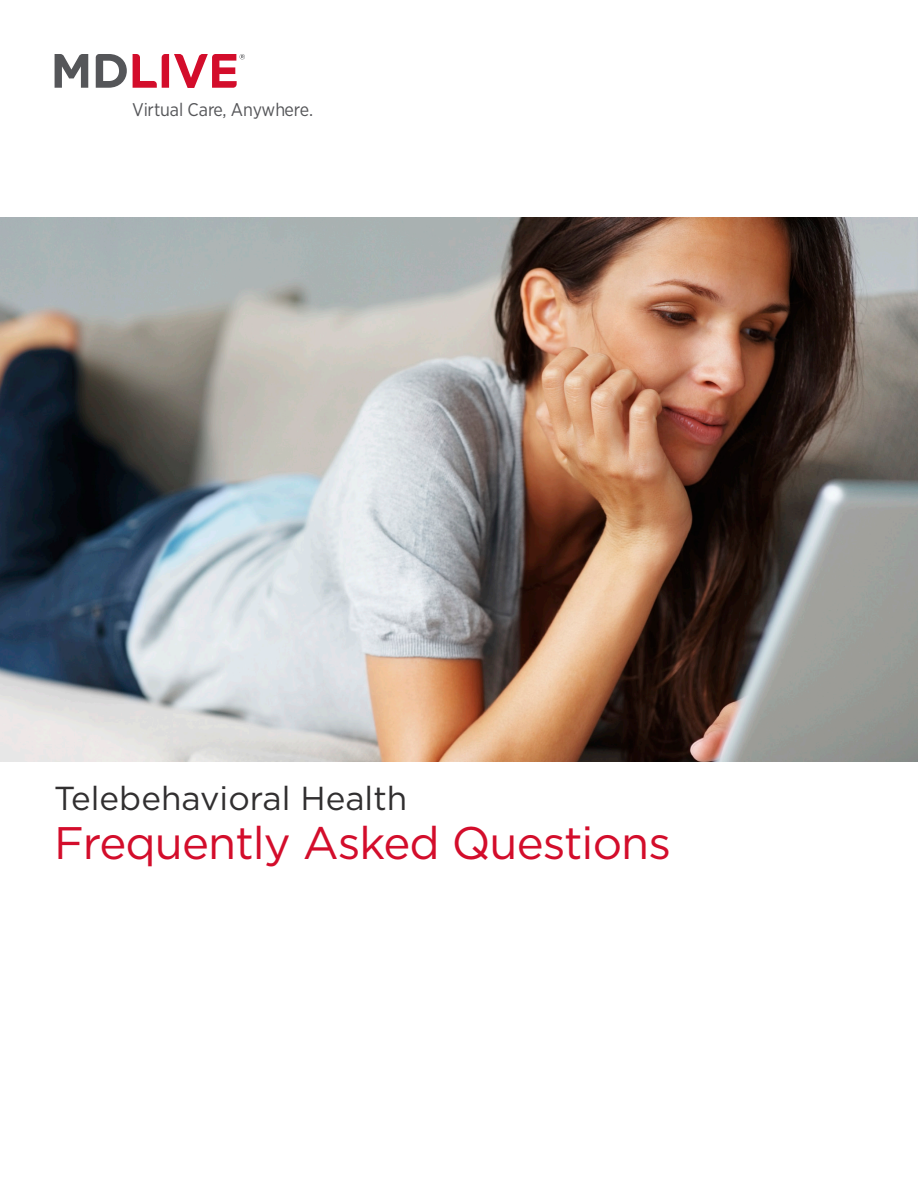
<style>
.page{position:relative;width:918px;height:1188px;background:#fff}
.page>*{position:absolute;margin:0;border:0;box-sizing:border-box;transform-origin:0 0}
.t1{font:45.6px "Gotham";letter-spacing:-.02em;color:#d30d2b}
.t2{font:33.3px "Gotham";color:#312f30}
.t3{font:18.3px "Gotham Narrow";color:#555659}
</style>
<div class="page">
<img style="left:0;top:217px;width:918px;height:545px">
<svg style="left:55px;top:54px;width:33px;height:34px"></svg>
<svg style="left:96px;top:54px;width:31px;height:34px"></svg>
<svg style="left:133px;top:54px;width:112px;height:34px"></svg>
<p class="t3" style="left:132px;top:98px;width:182px">Virtual Care, Anywhere.</p>
<p class="t2" style="left:54px;top:776px;width:355px">Telebehavioral Health</p>
<p class="t1" style="left:54px;top:814px;width:619px">Frequently Asked Questions</p>
</div>
